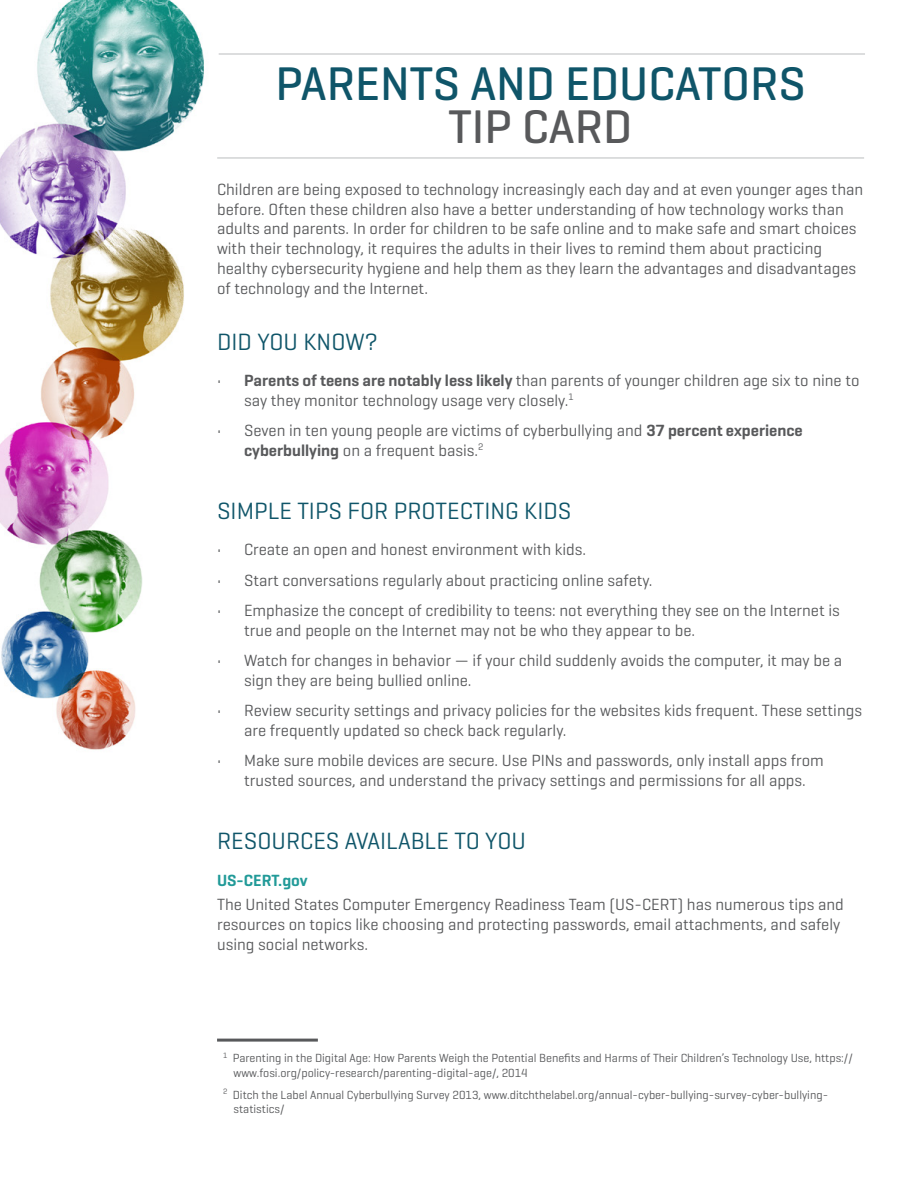
<style>
.page{position:relative;width:918px;height:1188px;background:#fff}
.page>*{position:absolute;margin:0;border:0;box-sizing:border-box;transform-origin:0 0}
.t1{font:500 48px "Geogrotesque";color:#0f5569}
.t2{font:500 48px "Geogrotesque";color:#58595b}
.t3{font:24px "Geogrotesque";color:#0f5569}
.t4{font:16.5px/19.8px "Geogrotesque";color:#58595b}
.t5{font:12px/14.4px "Geogrotesque";color:#58595b}
.s1{font-weight:600}
.s2{font-weight:600;color:#219a98}
</style>
<div class="page">
<img style="left:0;top:0;width:204px;height:750px">
<hr style="left:219px;top:53px;width:646px;height:2px;background:#d1d3d4">
<hr style="left:217px;top:157px;width:647px;height:2px;background:#d1d3d4">
<hr style="left:217px;top:1039px;width:101px;height:3px;background:#58595b">
<p class="t1" style="left:275px;top:53px;width:532px">PARENTS AND EDUCATORS</p>
<h1 class="t2" style="left:449px;top:97px;width:185px">TIP CARD</h1>
<p class="t4" style="left:217px;top:179px;width:648px">Children are being exposed to technology increasingly each day and at even younger ages than before. Often these children also have a better understanding of how technology works than adults and parents. In order for children to be safe online and to make safe and smart choices with their technology, it requires the adults in their lives to remind them about practicing healthy cybersecurity hygiene and help them as they learn the advantages and disadvantages of technology and the Internet.</p>
<p class="t3" style="left:217px;top:326px;width:163px">DID YOU KNOW?</p>
<p class="t4" style="left:244px;top:370px;width:617px;text-indent:-27px">• <span class="s1">Parents of teens are notably less likely</span> than parents of younger children age six to nine to say they monitor technology usage very closely.<sup>1</sup></p>
<p class="t4" style="left:244px;top:420px;width:560px;text-indent:-27px">• Seven in ten young people are victims of cyberbullying and <span class="s1">37 percent experience cyberbullying</span> on a frequent basis.<sup>2</sup></p>
<h2 class="t3" style="left:217px;top:496px;width:356px">SIMPLE TIPS FOR PROTECTING KIDS</h2>
<p class="t4" style="left:217px;top:539px;width:371px">• Create an open and honest environment with kids.</p>
<p class="t4" style="left:217px;top:570px;width:437px">• Start conversations regularly about practicing online safety.</p>
<p class="t4" style="left:244px;top:600px;width:597px;text-indent:-27px">• Emphasize the concept of credibility to teens: not everything they see on the Internet is true and people on the Internet may not be who they appear to be.</p>
<p class="t4" style="left:244px;top:650px;width:600px;text-indent:-27px">• Watch for changes in behavior — if your child suddenly avoids the computer, it may be a sign they are being bullied online.</p>
<p class="t4" style="left:244px;top:700px;width:620px;text-indent:-27px">• Review security settings and privacy policies for the websites kids frequent. These settings are frequently updated so check back regularly.</p>
<p class="t4" style="left:217px;top:750px;width:608px;text-align:center">• Make sure mobile devices are secure. Use PINs and passwords, only install apps from trusted sources, and understand the privacy settings and permissions for all apps.</p>
<p class="t3" style="left:217px;top:826px;width:310px">RESOURCES AVAILABLE TO YOU</p>
<p class="t4" style="left:217px;top:867px;width:628px;line-height:24.3px"><span class="s2">US-CERT.gov<br></span>The United States Computer Emergency Readiness Team (US-CERT) has numerous tips and</p>
<p class="t4" style="left:217px;top:914px;width:625px">resources on topics like choosing and protecting passwords, email attachments, and safely using social networks.</p>
<p class="t5" style="left:234px;top:1051px;width:621px;text-indent:-11px"><sup>1</sup> Parenting in the Digital Age: How Parents Weigh the Potential Benefits and Harms of Their Children’s Technology Use, https:// www.fosi.org/policy-research/parenting-digital-age/, 2014</p>
<p class="t5" style="left:234px;top:1087px;width:596px;text-indent:-11px"><sup>2</sup> Ditch the Label Annual Cyberbullying Survey 2013, www.ditchthelabel.org/annual-cyber-bullying-survey-cyber-bullying&shy;statistics/</p>
</div>
